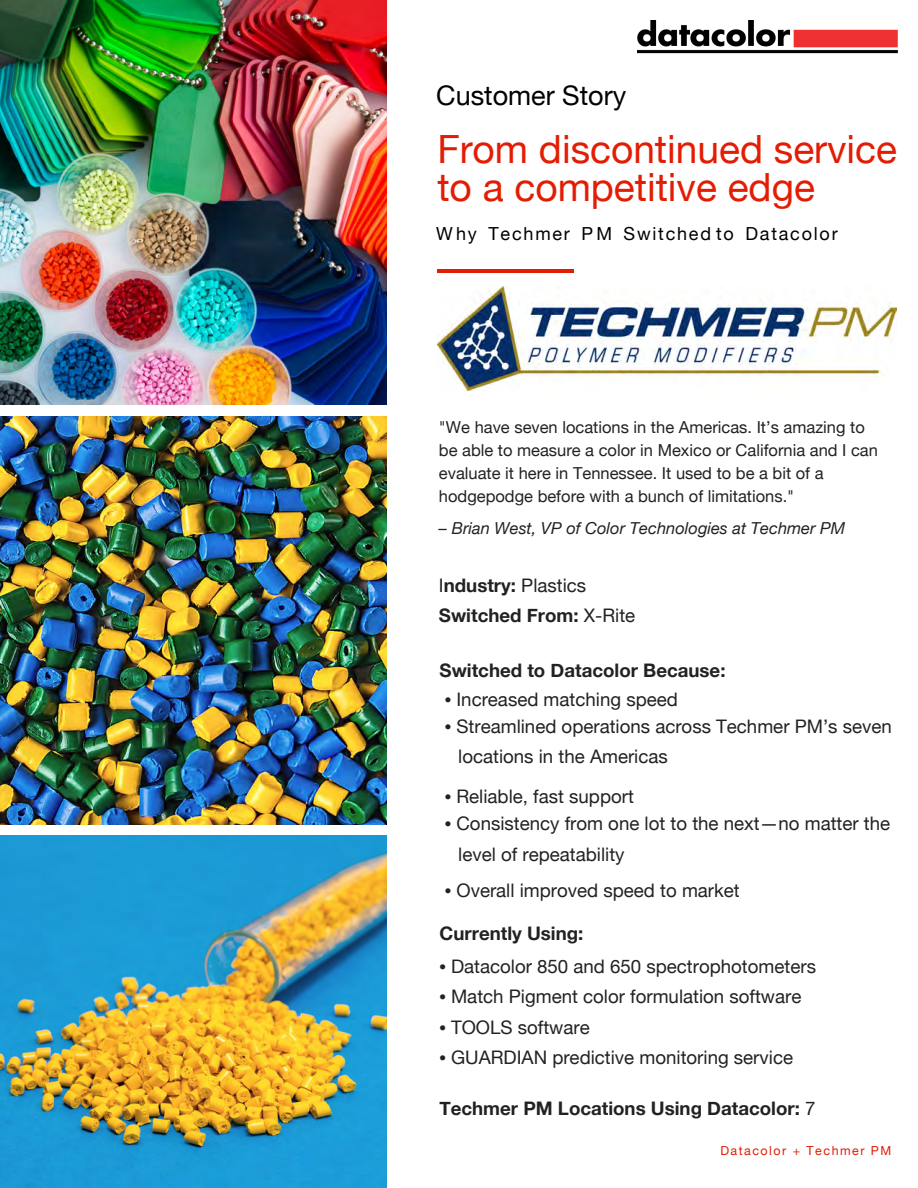
<style>
.page{position:relative;width:918px;height:1188px;background:#fff}
.page>*{position:absolute;margin:0;border:0;box-sizing:border-box;transform-origin:0 0}
.t1{font:38.85px/38.2px "Helvetica Neue";color:#e31d04}
.t2{font:27px "Helvetica Neue";color:#000}
.t3{font:18.6px/30.5px "Helvetica Neue";color:#222}
.t4{font:700 18.6px/30.3px "Helvetica Neue";color:#222}
.t5{font:18px "Helvetica Neue";color:#000}
.t6{font:16.5px/23px "Helvetica Neue";color:#222}
.t7{font:italic 16.5px "Helvetica Neue";color:#222}
.t8{font:12.45px "Helvetica Neue";letter-spacing:.12em;color:#e31d04}
.s1{font-weight:400}
.s2{font-family:"Arimo"}
.s3{color:#fff}
</style>
<div class="page">
<hr style="left:437px;top:269px;width:137px;height:4px;background:#e31d04">
<img style="left:0;top:0;width:387px;height:405px">
<img style="left:0;top:416px;width:387px;height:409px">
<img style="left:0;top:836px;width:387px;height:352px">
<img style="left:638px;top:20px;width:260px;height:34px">
<img style="left:438px;top:287px;width:458px;height:103px">
<h2 class="t2" style="left:436px;top:76px;width:192px">Customer Story</h2>
<h1 class="t1" style="left:437px;top:132px;width:461px">From discontinued service to a competitive edge</h1>
<p class="t5" style="left:436px;top:221px;width:403px">Wh y T e c h m e r PM S w i t c h e d t o D a t a c o l o r</p>
<p class="t6" style="left:439px;top:417px;width:441px">"We have seven locations in the Americas. It’s amazing to be able to measure a color in Mexico or California and I can evaluate it here in Tennessee. It used to be a bit of a hodgepodge before with a bunch of limitations."</p>
<p class="t7" style="left:439px;top:516px;width:408px">– Brian West, VP of Color Technologies at Techmer PM</p>
<p class="t4" style="left:439px;top:570px;width:198px"><span class="s1">I</span>ndustry: <span class="s1">Plastics<br></span>Switched From: <span class="s1">X-Rite</span></p>
<p class="t4" style="left:440px;top:656px;width:287px">Switched to Datacolor Because:</p>
<p class="t3" style="left:445px;top:685px;width:235px"><span class="s2">•</span> Increased matching speed</p>
<p class="t3" style="left:440px;top:712px;width:454px"><span class="s2">•</span> Streamlined operations across Techmer PM’s seven <span class="s3">__</span>locations in the Americas</p>
<p class="t3" style="left:445px;top:782px;width:191px"><span class="s2">•</span> Reliable, fast support</p>
<p class="t3" style="left:440px;top:810px;width:452px"><span class="s2">•</span> Consistency from one lot to the next—no matter the <span class="s3">__</span>level of repeatability</p>
<p class="t3" style="left:445px;top:876px;width:297px"><span class="s2">•</span> Overall improved speed to market</p>
<p class="t4" style="left:440px;top:918px;width:145px">Currently Using:</p>
<p class="t3" style="left:439px;top:952px;width:378px"><span class="s2">•</span> Datacolor 850 and 650 spectrophotometers</p>
<p class="t3" style="left:439px;top:983px;width:364px"><span class="s2">•</span> Match Pigment color formulation software</p>
<p class="t3" style="left:439px;top:1013px;width:152px"><span class="s2">•</span> TOOLS software</p>
<p class="t3" style="left:439px;top:1043px;width:355px"><span class="s2">•</span> GUARDIAN predictive monitoring service</p>
<p class="t4" style="left:439px;top:1094px;width:378px">Techmer PM Locations Using Datacolor: <span class="s1">7</span></p>
<p class="t8" style="left:720px;top:1141px;width:173px">Datacolor + Techmer PM</p>
</div>
